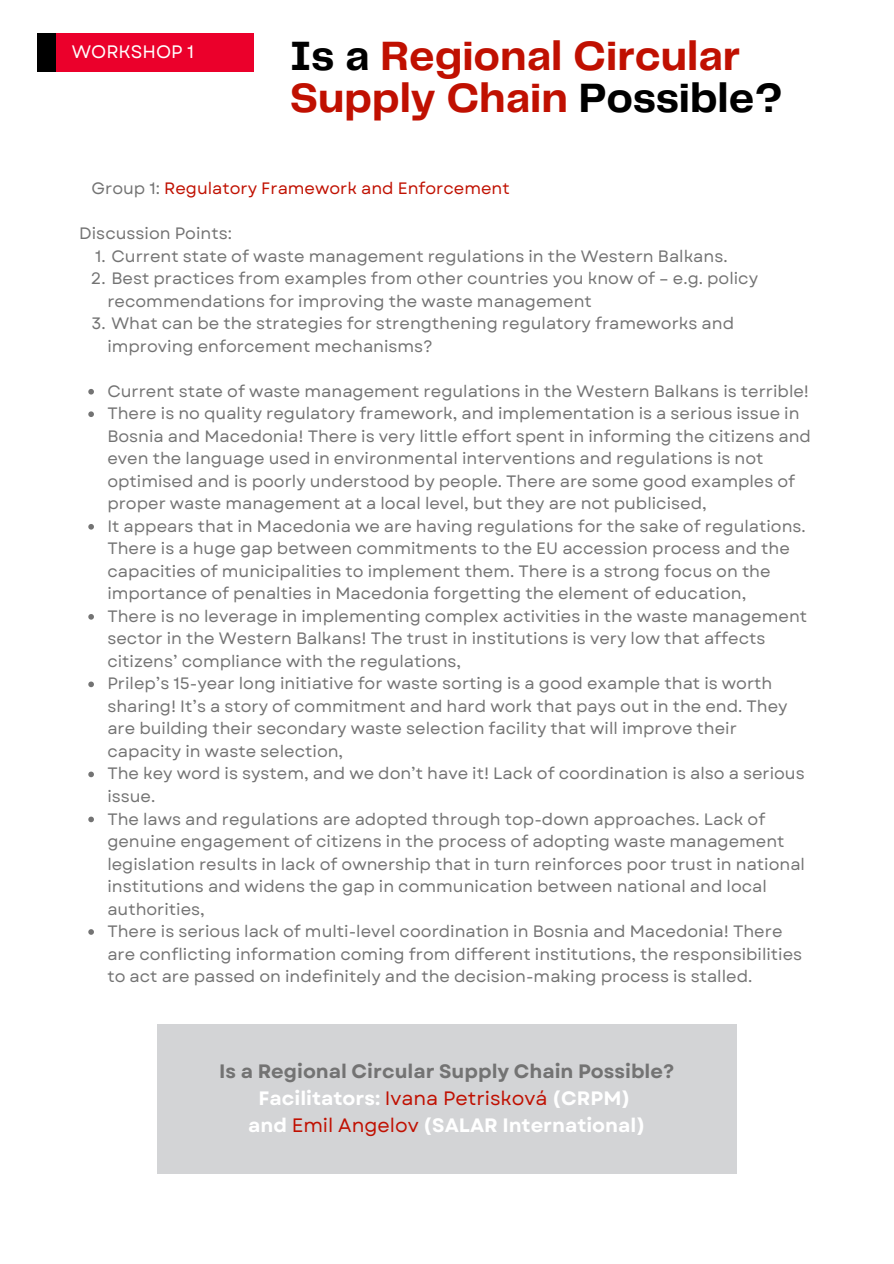
<style>
.page{position:relative;width:894px;height:1264px;background:#fff}
.page>*{position:absolute;margin:0;border:0;box-sizing:border-box;transform-origin:0 0}
.t1{font:700 42.45px/41.7px "Telegraf";color:#c01001}
.t2{font:700 19.35px "Garet";color:#fff}
.t3{font:700 19.35px "Garet";color:#737373}
.t4{font:18px "Garet";color:#fff}
.t5{font:16.5px/22.5px "Garet";color:#737373}
.t6{font:16.5px "Garet";color:#c01001}
.s1{color:#000}
.s2{color:#737373}
.s3{font-weight:400;color:#c01001}
</style>
<div class="page">
<div style="left:37px;top:33px;width:25px;height:39px;background:#000"></div>
<div style="left:56px;top:33px;width:198px;height:39px;background:#eb002b"></div>
<svg style="left:88px;top:389px;width:6px;height:5px"></svg>
<svg style="left:88px;top:411px;width:6px;height:6px"></svg>
<svg style="left:88px;top:524px;width:6px;height:5px"></svg>
<svg style="left:88px;top:614px;width:6px;height:5px"></svg>
<svg style="left:88px;top:681px;width:6px;height:6px"></svg>
<svg style="left:88px;top:771px;width:6px;height:6px"></svg>
<svg style="left:88px;top:816px;width:6px;height:6px"></svg>
<svg style="left:88px;top:929px;width:6px;height:5px"></svg>
<div style="left:157px;top:1024px;width:579px;height:150px;background:#d3d4d6"></div>
<h1 class="t4" style="left:72px;top:38px;width:124px">WORKSHOP 1</h1>
<h2 class="t1" style="left:289px;top:38px;width:495px"><span class="s1">Is a</span> Regional Circular<br>Supply Chain <span class="s1">Possible?</span></h2>
<p class="t6" style="left:92px;top:176px;width:419px"><span class="s2">Group 1:</span> Regulatory Framework and Enforcement</p>
<p class="t5" style="left:79px;top:222px;width:154px">Discussion Points:</p>
<p class="t5" style="left:95px;top:245px;width:634px">1. Current state of waste management regulations in the Western Balkans.</p>
<p class="t5" style="left:107px;top:267px;width:652px;text-indent:-16px">2. Best practices from examples from other countries you know of – e.g. policy recommendations for improving the waste management</p>
<p class="t5" style="left:107px;top:312px;width:628px;text-indent:-16px">3. What can be the strategies for strengthening regulatory frameworks and improving enforcement mechanisms?</p>
<p class="t5" style="left:107px;top:380px;width:703px">Current state of waste management regulations in the Western Balkans is terrible!</p>
<p class="t5" style="left:107px;top:402px;width:705px">There is no quality regulatory framework, and implementation is a serious issue in Bosnia and Macedonia! There is very little effort spent in informing the citizens and even the language used in environmental interventions and regulations is not optimised and is poorly understood by people. There are some good examples of proper waste management at a local level, but they are not publicised,</p>
<p class="t5" style="left:107px;top:515px;width:699px">It appears that in Macedonia we are having regulations for the sake of regulations.<br>There is a huge gap between commitments to the EU accession process and the capacities of municipalities to implement them. There is a strong focus on the importance of penalties in Macedonia forgetting the element of education,</p>
<p class="t5" style="left:107px;top:605px;width:701px">There is no leverage in implementing complex activities in the waste management sector in the Western Balkans! The trust in institutions is very low that affects citizens’ compliance with the regulations,</p>
<p class="t5" style="left:107px;top:672px;width:681px">Prilep’s 15-year long initiative for waste sorting is a good example that is worth sharing! It’s a story of commitment and hard work that pays out in the end. They are building their secondary waste selection facility that will improve their capacity in waste selection,</p>
<p class="t5" style="left:107px;top:762px;width:698px">The key word is system, and we don’t have it! Lack of coordination is also a serious issue.</p>
<p class="t5" style="left:107px;top:807px;width:699px">The laws and regulations are adopted through top-down approaches. Lack of genuine engagement of citizens in the process of adopting waste management legislation results in lack of ownership that in turn reinforces poor trust in national institutions and widens the gap in communication between national and local authorities,</p>
<p class="t5" style="left:107px;top:920px;width:696px">There is serious lack of multi-level coordination in Bosnia and Macedonia! There are conflicting information coming from different institutions, the responsibilities to act are passed on indefinitely and the decision-making process is stalled.</p>
<p class="t3" style="left:219px;top:1056px;width:456px">Is a Regional Circular Supply Chain Possible?</p>
<p class="t2" style="left:258px;top:1083px;width:373px">Facilitators: <span class="s3">Ivana Petrisková</span> (CRPM)</p>
<p class="t2" style="left:248px;top:1110px;width:398px">and <span class="s3">Emil Angelov</span> (SALAR International)</p>
</div>
